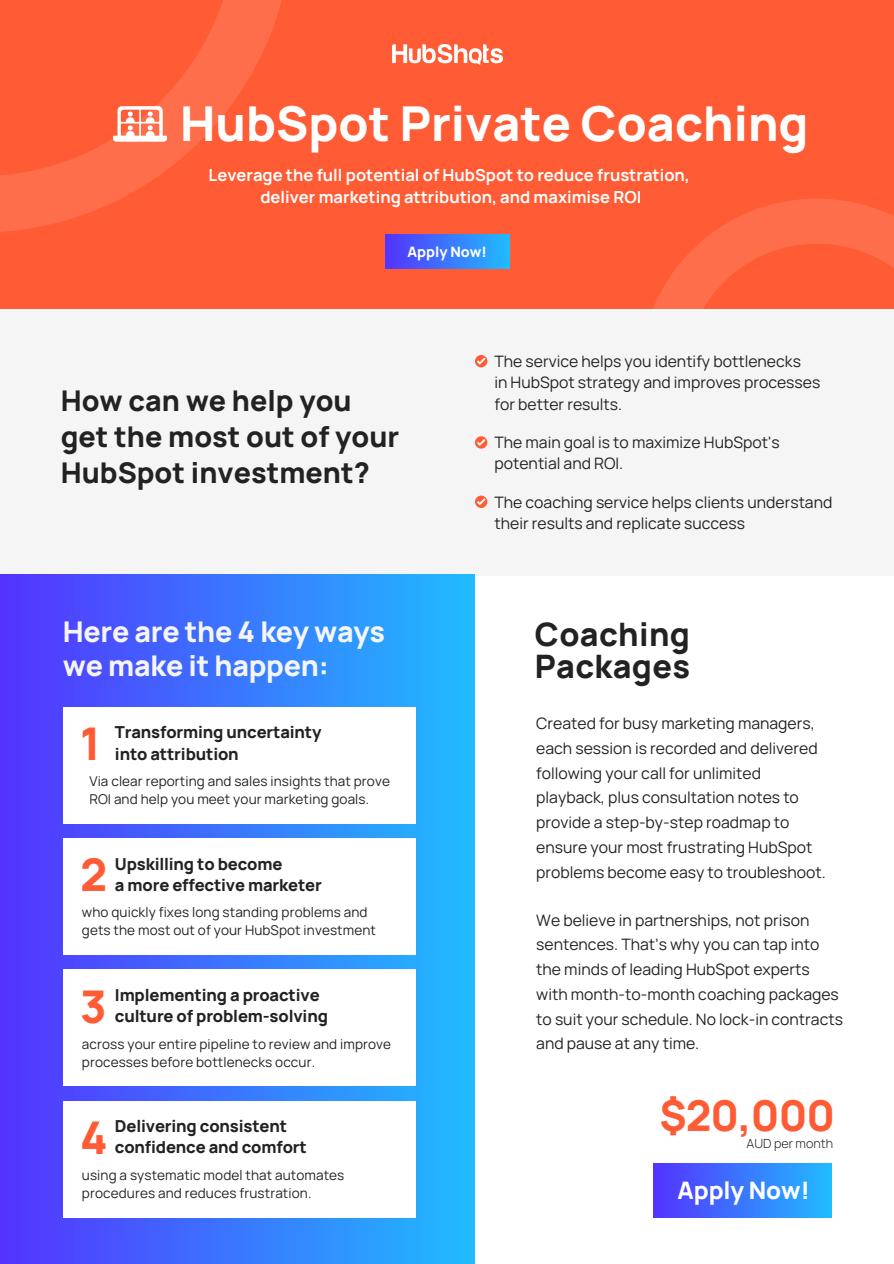
<style>
.page{position:relative;width:894px;height:1264px;background:#fff}
.page>*{position:absolute;margin:0;border:0;box-sizing:border-box;transform-origin:0 0}
.t1{font:800 48px "Manrope";color:#fff}
.t2{font:800 45px "Manrope";color:#ff5c35}
.t3{font:800 42.45px "Manrope";color:#ff5c35}
.t4{font:800 32.25px "Manrope";letter-spacing:.01em;color:#222}
.t5{font:800 28.5px/36px "Manrope";color:#222}
.t6{font:800 28.5px "Manrope";letter-spacing:-.01em;color:#f5f5f5}
.t7{font:800 24px "Manrope";letter-spacing:-.005em;color:#fff}
.t8{font:800 16.5px "Manrope";letter-spacing:-.01em;color:#222}
.t9{font:700 16.5px "Manrope";color:#fff}
.t10{font:15.75px/24.8px "Manrope";color:#222}
.t11{font:800 14.25px "Manrope";color:#fff}
.t12{font:13.5px/18px "Manrope";letter-spacing:.01em;color:#222}
.t13{font:300 12.6px "Manrope";color:#222}
</style>
<div class="page">
<div style="left:0;top:0;width:893px;height:332px;background:#ff5c35"></div>
<svg style="left:0;top:0;width:282px;height:232px"></svg>
<svg style="left:653px;top:199px;width:240px;height:110px"></svg>
<div style="left:0;top:309px;width:893px;height:267px;background:#f5f5f5"></div>
<div style="left:0;top:574px;width:474px;height:689px;background:linear-gradient(to right,#5534ff,#22bcff)"></div>
<img style="left:392px;top:45px;width:110px;height:20px">
<div style="left:63px;top:707px;width:352px;height:116px;background:#fff"></div>
<div style="left:63px;top:838px;width:352px;height:116px;background:#fff"></div>
<div style="left:63px;top:969px;width:352px;height:116px;background:#fff"></div>
<div style="left:475px;top:355px;width:12px;height:12px;background:#ff5c35;border-radius:50%"></div>
<svg style="left:476px;top:357px;width:9px;height:8px"></svg>
<svg style="left:475px;top:436px;width:12px;height:12px"></svg>
<svg style="left:476px;top:439px;width:9px;height:7px"></svg>
<svg style="left:475px;top:495px;width:12px;height:13px"></svg>
<svg style="left:476px;top:498px;width:9px;height:7px"></svg>
<div style="left:63px;top:1101px;width:352px;height:116px;background:#fff"></div>
<img style="left:111px;top:104px;width:57px;height:39px">
<div style="left:385px;top:235px;width:124px;height:34px;background:linear-gradient(to right,#5432ff,#21baff)"></div>
<div style="left:653px;top:1163px;width:178px;height:54px;background:linear-gradient(to right,#5432ff,#21baff)"></div>
<p class="t1" style="left:180px;top:90px;width:629px">HubSpot Private Coaching</p>
<p class="t9" style="left:208px;top:163px;width:482px">Leverage the full potential of HubSpot to reduce frustration,</p>
<p class="t9" style="left:260px;top:185px;width:382px">deliver marketing attribution, and maximise ROI</p>
<p class="t11" style="left:407px;top:242px;width:81px">Apply Now!</p>
<p class="t5" style="left:61px;top:382px;width:292px">How can we help you</p>
<p class="t5" style="left:61px;top:418px;width:340px">get the most out of your<br>HubSpot investment?</p>
<p class="t6" style="left:63px;top:611px;width:324px">Here are the 4 key ways</p>
<p class="t6" style="left:63px;top:645px;width:267px">we make it happen:</p>
<p class="t8" style="left:115px;top:720px;width:208px">Transforming uncertainty</p>
<p class="t2" style="left:80px;top:712px;width:22px">1</p>
<p class="t8" style="left:115px;top:742px;width:125px">into attribution</p>
<p class="t12" style="left:89px;top:771px;width:302px">Via clear reporting and sales insights that prove</p>
<p class="t12" style="left:89px;top:790px;width:281px">ROI and help you meet your marketing goals.</p>
<p class="t8" style="left:115px;top:852px;width:169px">Upskilling to become</p>
<p class="t2" style="left:80px;top:843px;width:29px">2</p>
<p class="t8" style="left:115px;top:873px;width:208px">a more effective marketer</p>
<p class="t12" style="left:82px;top:903px;width:295px">who quickly fixes long standing problems and gets the most out of your HubSpot investment</p>
<p class="t8" style="left:115px;top:983px;width:206px">Implementing a proactive</p>
<p class="t2" style="left:80px;top:974px;width:28px">3</p>
<p class="t8" style="left:115px;top:1004px;width:214px">culture of problem-solving</p>
<p class="t12" style="left:82px;top:1034px;width:310px">across your entire pipeline to review and improve processes before bottlenecks occur.</p>
<p class="t8" style="left:115px;top:1114px;width:173px">Delivering consistent</p>
<p class="t2" style="left:80px;top:1105px;width:29px">4</p>
<p class="t8" style="left:115px;top:1135px;width:193px">confidence and comfort</p>
<p class="t12" style="left:82px;top:1165px;width:264px">using a systematic model that automates procedures and reduces frustration.</p>
<p class="t10" style="left:494px;top:349px;width:308px">The service helps you identify bottlenecks</p>
<p class="t10" style="left:494px;top:370px;width:327px">in HubSpot strategy and improves processes</p>
<p class="t10" style="left:494px;top:391px;width:129px">for better results.</p>
<p class="t10" style="left:494px;top:429px;width:287px">The main goal is to maximize HubSpot's</p>
<p class="t10" style="left:494px;top:451px;width:130px">potential and ROI.</p>
<p class="t10" style="left:494px;top:491px;width:339px;line-height:21.3px">The coaching service helps clients understand their results and replicate success</p>
<p class="t4" style="left:535px;top:612px;width:156px">Coaching</p>
<p class="t4" style="left:535px;top:643px;width:156px">Packages</p>
<p class="t10" style="left:536px;top:710px;width:283px">Created for busy marketing managers, each session is recorded and delivered following your call for unlimited</p>
<p class="t10" style="left:536px;top:785px;width:291px">playback, plus consultation notes to provide a step-by-step roadmap to ensure your most frustrating HubSpot problems become easy to troubleshoot.</p>
<p class="t10" style="left:536px;top:907px;width:308px">We believe in partnerships, not prison sentences. That’s why you can tap into the minds of leading HubSpot experts with month-to-month coaching packages to suit your schedule. No lock-in contracts and pause at any time.</p>
<p class="t3" style="left:659px;top:1085px;width:177px">$20,000</p>
<p class="t13" style="left:746px;top:1134px;width:88px">AUD per month</p>
<p class="t7" style="left:677px;top:1172px;width:134px">Apply Now!</p>
</div>
